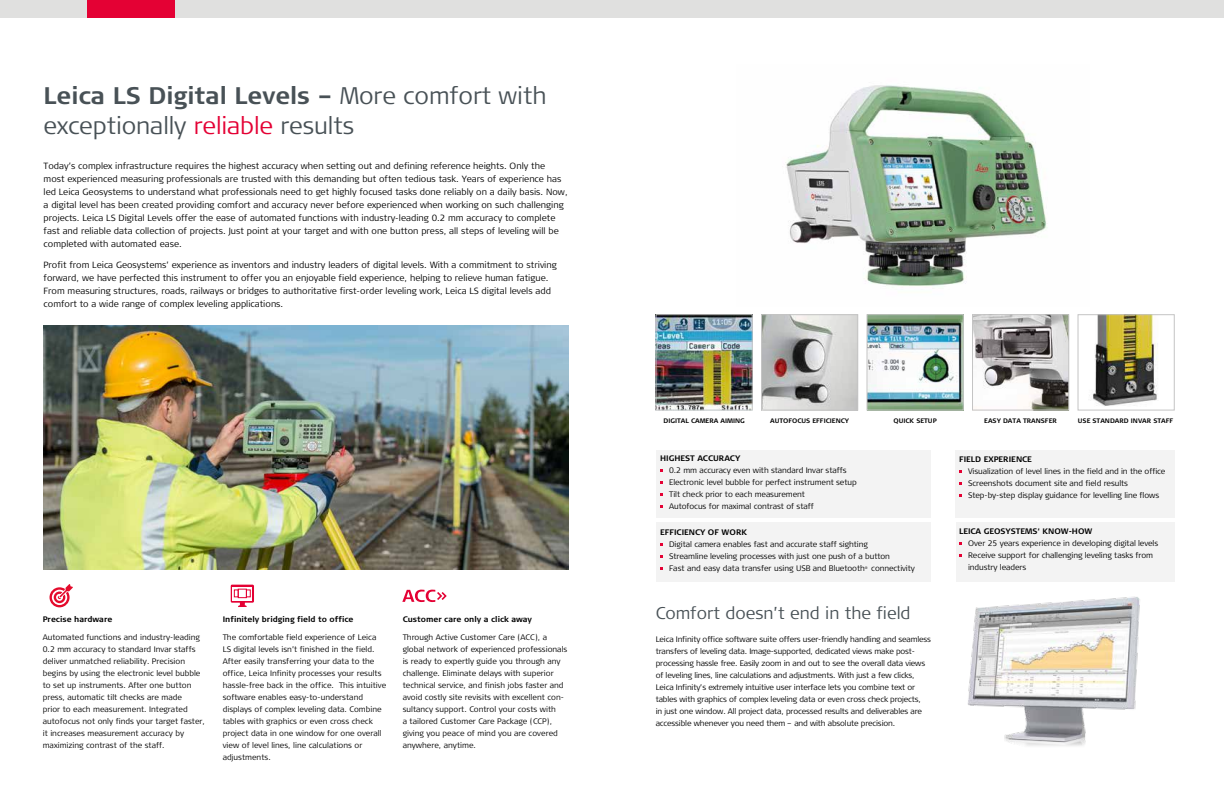
<style>
.page{position:relative;width:1224px;height:792px;background:#fff}
.page>*{position:absolute;margin:0;border:0;box-sizing:border-box;transform-origin:0 0}
.t1{font:300 24px/30px "Signa Column";letter-spacing:-.005em;color:#485156}
.t2{font:300 17px "Signa Column";color:#485156}
.t3{font:300 9px/13px "Signa Column";color:#000}
.t4{font:300 8px/12px "Signa Column";color:#000}
.t5{font:300 8px/12px "Signa Column";letter-spacing:-.02em;color:#000}
.t6{font:700 8px "Signa Column";color:#000}
.t7{font:700 6.5px "Signa Column";color:#000}
.t8{font:300 3.5px "Signa Column";color:#000}
.s1{font-weight:700}
.s2{color:#e40134}
</style>
<div class="page">
<div style="left:0;top:0;width:1224px;height:17px;background:#e0e0df"></div>
<div style="left:87px;top:0;width:88px;height:17px;background:#e40134"></div>
<img style="left:785px;top:85px;width:262px;height:201px">
<img style="left:44px;top:325px;width:524px;height:244px">
<img style="left:967px;top:596px;width:173px;height:150px">
<div style="left:656px;top:450px;width:274px;height:68px;background:#f3f3f3"></div>
<div style="left:656px;top:522px;width:274px;height:59px;background:#f3f3f3"></div>
<div style="left:955px;top:450px;width:220px;height:68px;background:#f3f3f3"></div>
<div style="left:956px;top:522px;width:219px;height:59px;background:#f3f3f3"></div>
<svg style="left:402px;top:590px;width:45px;height:12px"></svg>
<svg style="left:231px;top:585px;width:23px;height:22px"></svg>
<svg style="left:50px;top:584px;width:23px;height:23px"></svg>
<img style="left:869px;top:317px;width:92px;height:91px">
<div style="left:867px;top:315px;width:96px;height:95px;border:1px solid #c4c4c4"></div>
<img style="left:1092px;top:317px;width:66px;height:89px">
<div style="left:1078px;top:315px;width:96px;height:95px;border:1px solid #c4c4c4"></div>
<img style="left:658px;top:317px;width:92px;height:91px">
<div style="left:656px;top:315px;width:96px;height:95px;border:1px solid #c4c4c4"></div>
<img style="left:974px;top:317px;width:93px;height:91px">
<div style="left:972px;top:315px;width:97px;height:95px;border:1px solid #c4c4c4"></div>
<img style="left:763px;top:317px;width:93px;height:91px">
<div style="left:761px;top:315px;width:97px;height:95px;border:1px solid #c4c4c4"></div>
<h1 class="t1" style="left:44px;top:81px;width:504px"><span class="s1">Leica LS Digital Levels –</span> More comfort with exceptionally <span class="s2">reliable</span> results</h1>
<p class="t3" style="left:44px;top:159px;width:526px">Today’s complex infrastructure requires the highest accuracy when setting out and defining reference heights. Only the most experienced measuring professionals are trusted with this demanding but often tedious task. Years of experience has led Leica Geosystems to understand what professionals need to get highly focused tasks done reliably on a daily basis. Now, a digital level has been created providing comfort and accuracy never before experienced when working on such challenging projects. Leica LS Digital Levels offer the ease of automated functions with industry-leading 0.2 mm accuracy to complete fast and reliable data collection of projects. Just point at your target and with one button press, all steps of leveling will be completed with automated ease.</p>
<p class="t3" style="left:44px;top:259px;width:515px">Profit from Leica Geosystems’ experience as inventors and industry leaders of digital levels. With a commitment to striving forward, we have perfected this instrument to offer you an enjoyable field experience, helping to relieve human fatigue.<br>From measuring structures, roads, railways or bridges to authoritative first-order leveling work, Leica LS digital levels add comfort to a wide range of complex leveling applications.</p>
<p class="t6" style="left:43px;top:614px;width:71px">Precise hardware</p>
<p class="t4" style="left:43px;top:631px;width:164px">Automated functions and industry-leading 0.2 mm accuracy to standard Invar staffs deliver unmatched reliability. Precision begins by using the electronic level bubble to set up instruments. After one button press, automatic tilt checks are made<br>prior to each measurement. Integrated autofocus not only finds your target faster, it increases measurement accuracy by maximizing contrast of the staff.</p>
<p class="t6" style="left:223px;top:614px;width:132px">Infinitely bridging field to office</p>
<p class="t4" style="left:223px;top:631px;width:165px">The comfortable field experience of Leica LS digital levels isn’t finished in the field.<br>After easily transferring your data to the office, Leica Infinity processes your results hassle-free back in the office. This intuitive software enables easy-to-understand displays of complex leveling data. Combine tables with graphics or even cross check project data in one window for one overall view of level lines, line calculations or adjustments.</p>
<p class="t6" style="left:403px;top:615px;width:131px">Customer care only a click away</p>
<p class="t4" style="left:403px;top:632px;width:166px">Through Active Customer Care (ACC), a global network of experienced professionals is ready to expertly guide you through any challenge. Eliminate delays with superior technical service, and finish jobs faster and avoid costly site revisits with excellent con&shy;sultancy support. Control your costs with<br>a tailored Customer Care Package (CCP), giving you peace of mind you are covered anywhere, anytime.</p>
<p class="t7" style="left:663px;top:416px;width:83px">DIGITAL CAMERA AIMING</p>
<p class="t7" style="left:770px;top:416px;width:81px">AUTOFOCUS EFFICIENCY</p>
<p class="t7" style="left:894px;top:416px;width:45px">QUICK SETUP</p>
<p class="t7" style="left:984px;top:416px;width:74px">EASY DATA TRANSFER</p>
<p class="t7" style="left:1078px;top:416px;width:97px">USE STANDARD INVAR STAFF</p>
<p class="t6" style="left:959px;top:454px;width:74px">FIELD EXPERIENCE</p>
<p class="t4" style="left:968px;top:465px;width:199px">Visualization of level lines in the field and in the office<br>Screenshots document site and field results<br>Step-by-step display guidance for levelling line flows</p>
<p class="t6" style="left:959px;top:526px;width:135px">LEICA GEOSYSTEMS‘ KNOW-HOW</p>
<p class="t4" style="left:968px;top:537px;width:192px">Over 25 years experience in developing digital levels<br>Receive support for challenging leveling tasks from industry leaders</p>
<p class="t6" style="left:660px;top:453px;width:82px">HIGHEST ACCURACY</p>
<p class="t4" style="left:669px;top:465px;width:189px">0.2 mm accuracy even with standard Invar staffs Electronic level bubble for perfect instrument setup Tilt check prior to each measurement<br>Autofocus for maximal contrast of staff</p>
<p class="t6" style="left:660px;top:527px;width:89px">EFFICIENCY OF WORK</p>
<p class="t4" style="left:669px;top:539px;width:222px">Digital camera enables fast and accurate staff sighting<br>Streamline leveling processes with just one push of a button<br>Fast and easy data transfer using USB and Bluetooth</p>
<p class="t8" style="left:865px;top:566px;width:5px">®</p>
<p class="t4" style="left:871px;top:563px;width:45px">connectivity</p>
<h2 class="t2" style="left:656px;top:602px;width:256px">Comfort doesn’t end in the field</h2>
<p class="t5" style="left:656px;top:633px;width:277px">Leica Infinity office software suite offers user-friendly handling and seamless transfers of leveling data. Image-supported, dedicated views make post&shy;processing hassle free. Easily zoom in and out to see the overall data views of leveling lines, line calculations and adjustments. With just a few clicks, Leica Infinity’s extremely intuitive user interface lets you combine text or tables with graphics of complex leveling data or even cross check projects,<br>in just one window. All project data, processed results and deliverables are accessible whenever you need them – and with absolute precision.</p>
</div>
